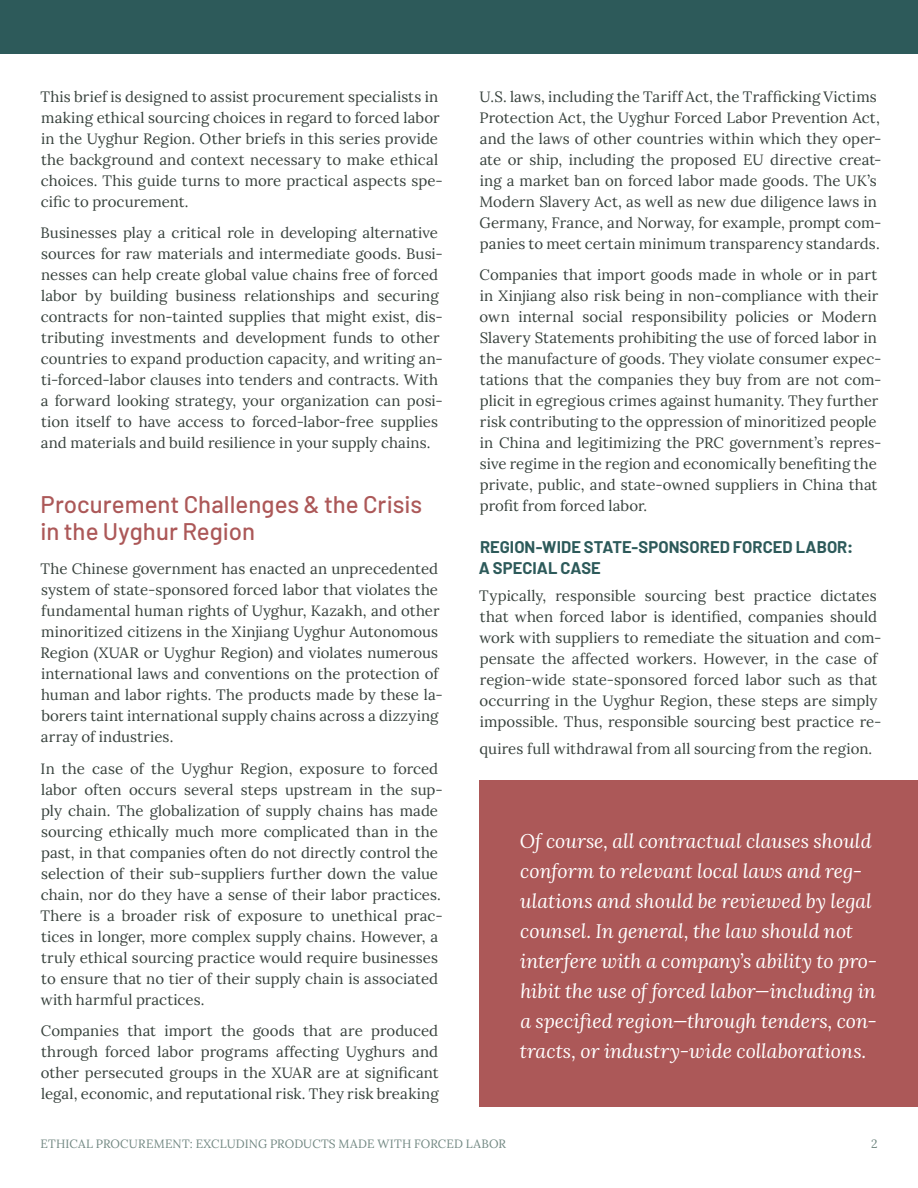
<style>
.page{position:relative;width:918px;height:1188px;background:#fff}
.page>*{position:absolute;margin:0;border:0;box-sizing:border-box;transform-origin:0 0}
.t1{font:500 24px/27px "Barlow";color:#ac5858}
.Pull_Quote_Sm{font:italic 19.5px/30px "Lora";color:#fff}
.t2{font:700 16.5px/21px "Barlow";letter-spacing:.005em;color:#2d5a5a}
.Body{font:15px/21px "Lora";letter-spacing:.005em;color:#37413c}
.t3{font:12px "Lora";letter-spacing:.01em;color:#718781}
</style>
<div class="page">
<div style="left:0;top:0;width:918px;height:54px;background:#2d5a5a"></div>
<div style="left:479px;top:781px;width:439px;height:326px;background:#ac5858"></div>
<p class="Body" style="left:40px;top:85px;width:404px">This brief is designed to assist procurement specialists in making ethical sourcing choices in regard to forced labor in the Uyghur Region. Other briefs in this series provide the background and context necessary to make ethical choices. This guide turns to more practical aspects spe&shy;cific to procurement.</p>
<p class="Body" style="left:41px;top:222px;width:404px">Businesses play a critical role in developing alternative sources for raw materials and intermediate goods. Busi&shy;nesses can help create global value chains free of forced labor by building business relationships and securing contracts for non-tainted supplies that might exist, dis&shy;tributing investments and development funds to other countries to expand production capacity, and writing an&shy;ti-forced-labor clauses into tenders and contracts. With a forward looking strategy, your organization can posi&shy;tion itself to have access to forced-labor-free supplies and materials and build resilience in your supply chains.</p>
<h2 class="t1" style="left:41px;top:490px;width:383px">Procurement Challenges &amp; the Crisis in the Uyghur Region</h2>
<p class="Body" style="left:40px;top:558px;width:404px">The Chinese government has enacted an unprecedented system of state-sponsored forced labor that violates the fundamental human rights of Uyghur, Kazakh, and other minoritized citizens in the Xinjiang Uyghur Autonomous Region (XUAR or Uyghur Region) and violates numerous international laws and conventions on the protection of human and labor rights. The products made by these la&shy;borers taint international supply chains across a dizzying array of industries.</p>
<p class="Body" style="left:40px;top:757px;width:404px">In the case of the Uyghur Region, exposure to forced labor often occurs several steps upstream in the sup&shy;ply chain. The globalization of supply chains has made sourcing ethically much more complicated than in the past, in that companies often do not directly control the selection of their sub-suppliers further down the value chain, nor do they have a sense of their labor practices.<br>There is a broader risk of exposure to unethical prac&shy;tices in longer, more complex supply chains. However, a truly ethical sourcing practice would require businesses to ensure that no tier of their supply chain is associated with harmful practices.</p>
<p class="Body" style="left:41px;top:1020px;width:399px;text-align:justify">Companies that import the goods that are produced through forced labor programs affecting Uyghurs and other persecuted groups in the XUAR are at significant legal, economic, and reputational risk. They risk breaking</p>
<p class="Body" style="left:479px;top:85px;width:404px">U.S. laws, including the Tariff Act, the Trafficking Victims Protection Act, the Uyghur Forced Labor Prevention Act, and the laws of other countries within which they oper&shy;ate or ship, including the proposed EU directive creat&shy;ing a market ban on forced labor made goods. The UK’s Modern Slavery Act, as well as new due diligence laws in Germany, France, and Norway, for example, prompt com&shy;panies to meet certain minimum transparency standards.</p>
<p class="Body" style="left:480px;top:264px;width:404px">Companies that import goods made in whole or in part in Xinjiang also risk being in non-compliance with their own internal social responsibility policies or Modern Slavery Statements prohibiting the use of forced labor in the manufacture of goods. They violate consumer expec&shy;tations that the companies they buy from are not com&shy;plicit in egregious crimes against humanity. They further risk contributing to the oppression of minoritized people in China and legitimizing the PRC government’s repres&shy;sive regime in the region and economically benefiting the private, public, and state-owned suppliers in China that profit from forced labor.</p>
<h3 class="t2" style="left:479px;top:537px;width:376px">REGION-WIDE STATE-SPONSORED FORCED LABOR:<br>A SPECIAL CASE</h3>
<p class="Body" style="left:479px;top:584px;width:404px">Typically, responsible sourcing best practice dictates that when forced labor is identified, companies should work with suppliers to remediate the situation and com&shy;pensate the affected workers. However, in the case of region-wide state-sponsored forced labor such as that occurring in the Uyghur Region, these steps are simply impossible. Thus, responsible sourcing best practice re-</p>
<p class="Body" style="left:480px;top:737px;width:394px">quires full withdrawal from all sourcing from the region.</p>
<p class="Pull_Quote_Sm" style="left:520px;top:826px;width:359px">Of course, all contractual clauses should conform to relevant local laws and reg&shy;ulations and should be reviewed by legal counsel. In general, the law should not interfere with a company’s ability to pro&shy;hibit the use of forced labor—including in a specified region—through tenders, con&shy;tracts, or industry-wide collaborations.</p>
<p class="t3" style="left:40px;top:1134px;width:467px">ETHICAL PROCUREMENT: EXCLUDING PRODUCTS MADE WITH FORCED LABOR</p>
<p class="t3" style="left:871px;top:1134px;width:8px">2</p>
</div>
